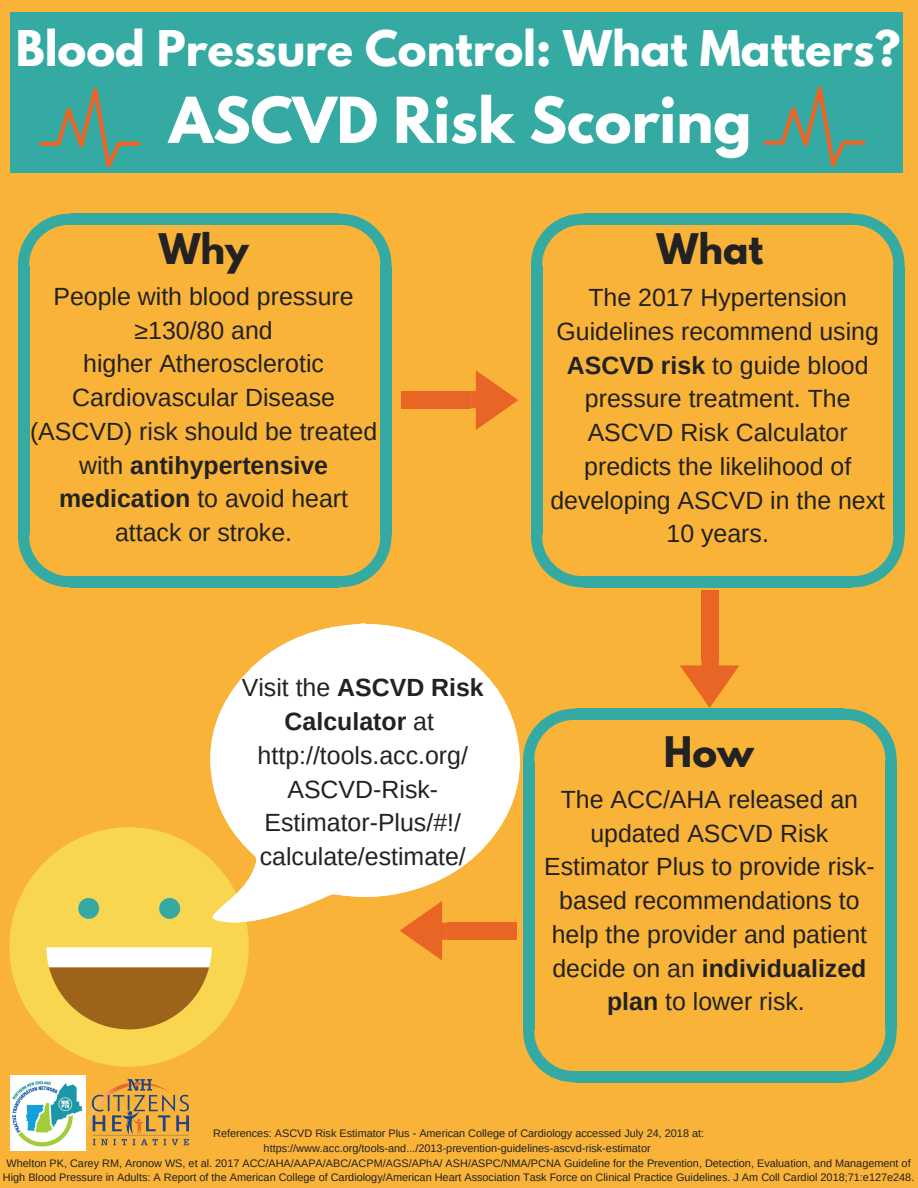
<style>
.page{position:relative;width:918px;height:1188px;background:#f9b338}
.page>*{position:absolute;margin:0;border:0;box-sizing:border-box;transform-origin:0 0}
.t1{font:700 55.95px "League Spartan";color:#fff}
.t2{font:700 43.65px "League Spartan";color:#fff}
.t3{font:700 37.35px "League Spartan";color:#222}
.t4{font:24.9px/33.8px "Arimo";color:#222;text-align:center}
.t5{font:10.95px/14.7px "Arimo";color:#222;text-align:center}
.s1{font-weight:700}
</style>
<div class="page">
<div style="left:10px;top:12px;width:892px;height:161px;background:#34aaa2"></div>
<svg style="left:39px;top:88px;width:102px;height:80px"></svg>
<svg style="left:764px;top:87px;width:101px;height:79px"></svg>
<svg style="left:531px;top:214px;width:55px;height:54px;background:#c1b056"></svg>
<svg style="left:850px;top:214px;width:54px;height:54px;background:#c0b056"></svg>
<div style="left:583px;top:214px;width:269px;height:11px;background:#34aaa2"></div>
<div style="left:531px;top:266px;width:11px;height:269px;background:#34aaa2"></div>
<div style="left:583px;top:576px;width:269px;height:11px;background:#34aaa2"></div>
<svg style="left:531px;top:533px;width:55px;height:54px;background:#beb057"></svg>
<div style="left:893px;top:266px;width:11px;height:269px;background:#34aaa2"></div>
<svg style="left:850px;top:533px;width:54px;height:54px;background:#beb057"></svg>
<svg style="left:523px;top:709px;width:55px;height:54px;background:#c1b055"></svg>
<svg style="left:842px;top:709px;width:55px;height:54px;background:#c0b056"></svg>
<div style="left:575px;top:709px;width:269px;height:11px;background:#34aaa2"></div>
<div style="left:523px;top:761px;width:11px;height:269px;background:#34aaa2"></div>
<div style="left:575px;top:1071px;width:269px;height:11px;background:#34aaa2"></div>
<svg style="left:523px;top:1028px;width:55px;height:54px;background:#beb057"></svg>
<div style="left:885px;top:761px;width:12px;height:269px;background:#34aaa2"></div>
<svg style="left:842px;top:1028px;width:55px;height:54px;background:#beb057"></svg>
<svg style="left:18px;top:214px;width:55px;height:54px;background:#c1b056"></svg>
<svg style="left:337px;top:214px;width:55px;height:54px;background:#c0b056"></svg>
<div style="left:70px;top:214px;width:269px;height:11px;background:#34aaa2"></div>
<div style="left:18px;top:266px;width:11px;height:269px;background:#34aaa2"></div>
<div style="left:70px;top:576px;width:269px;height:11px;background:#34aaa2"></div>
<svg style="left:18px;top:533px;width:55px;height:54px;background:#beb057"></svg>
<div style="left:380px;top:266px;width:11px;height:269px;background:#34aaa2"></div>
<svg style="left:337px;top:533px;width:55px;height:54px;background:#beb057"></svg>
<svg style="left:471px;top:370px;width:47px;height:60px;background:#f08d2e"></svg>
<div style="left:405px;top:391px;width:66px;height:17px;background:#e86525"></div>
<div style="left:401px;top:391px;width:5px;height:17px;background:#e86525"></div>
<svg style="left:400px;top:922px;width:47px;height:39px;background:#ef872d"></svg>
<div style="left:447px;top:923px;width:66px;height:17px;background:#e86525"></div>
<div style="left:512px;top:923px;width:5px;height:17px;background:#e86525"></div>
<svg style="left:680px;top:661px;width:59px;height:47px;background:#f08d2e"></svg>
<div style="left:702px;top:595px;width:17px;height:66px;background:#e86525"></div>
<div style="left:702px;top:590px;width:17px;height:5px;background:#e86525"></div>
<svg style="left:9px;top:827px;width:240px;height:240px;background:#f8cd49"></svg>
<svg style="left:46px;top:947px;width:166px;height:82px"></svg>
<svg style="left:78px;top:898px;width:21px;height:21px"></svg>
<svg style="left:159px;top:898px;width:21px;height:21px"></svg>
<svg style="left:210px;top:623px;width:310px;height:299px"></svg>
<img style="left:10px;top:1076px;width:64px;height:75px">
<img style="left:74px;top:1054px;width:134px;height:134px">
<h2 class="t2" style="left:16px;top:27px;width:886px">Blood Pressure Control: What Matters?</h2>
<h1 class="t1" style="left:169px;top:93px;width:584px">ASCVD Risk Scoring</h1>
<h3 class="t3" style="left:159px;top:231px;width:92px">Why</h3>
<p class="t4" style="left:30px;top:279px;width:349px">People with blood pressure ≥130/80 and<br>higher Atherosclerotic<br>Cardiovascular Disease (ASCVD) risk should be treated with <span class="s1">antihypertensive medication</span> to avoid heart attack or stroke.</p>
<p class="t4" style="left:242px;top:671px;width:244px">Visit the <span class="s1">ASCVD Risk<br>Calculator</span> at http://tools.acc.org/<br>ASCVD-Risk-<br>Estimator-Plus/#!/ calculate/estimate/</p>
<h3 class="t3" style="left:657px;top:231px;width:108px">What</h3>
<p class="t4" style="left:550px;top:280px;width:336px">The 2017 Hypertension<br>Guidelines recommend using<br><span class="s1">ASCVD risk</span> to guide blood pressure treatment. The<br>ASCVD Risk Calculator predicts the likelihood of developing ASCVD in the next<br>10 years.</p>
<h3 class="t3" style="left:664px;top:734px;width:91px">How</h3>
<p class="t4" style="left:544px;top:782px;width:332px">The ACC/AHA released an updated ASCVD Risk<br>Estimator Plus to provide risk&shy;based recommendations to help the provider and patient decide on an <span class="s1">individualized plan</span> to lower risk.</p>
<p class="t5" style="left:3px;top:1126px;width:913px">References: ASCVD Risk Estimator Plus - American College of Cardiology accessed July 24, 2018 at:<br>https://www.acc.org/tools-and.../2013-prevention-guidelines-ascvd-risk-estimator<br>Whelton PK, Carey RM, Aronow WS, et al. 2017 ACC/AHA/AAPA/ABC/ACPM/AGS/APhA/ ASH/ASPC/NMA/PCNA Guideline for the Prevention, Detection, Evaluation, and Management of High Blood Pressure in Adults: A Report of the American College of Cardiology/American Heart Association Task Force on Clinical Practice Guidelines. J Am Coll Cardiol 2018;71:e127e248.</p>
</div>
